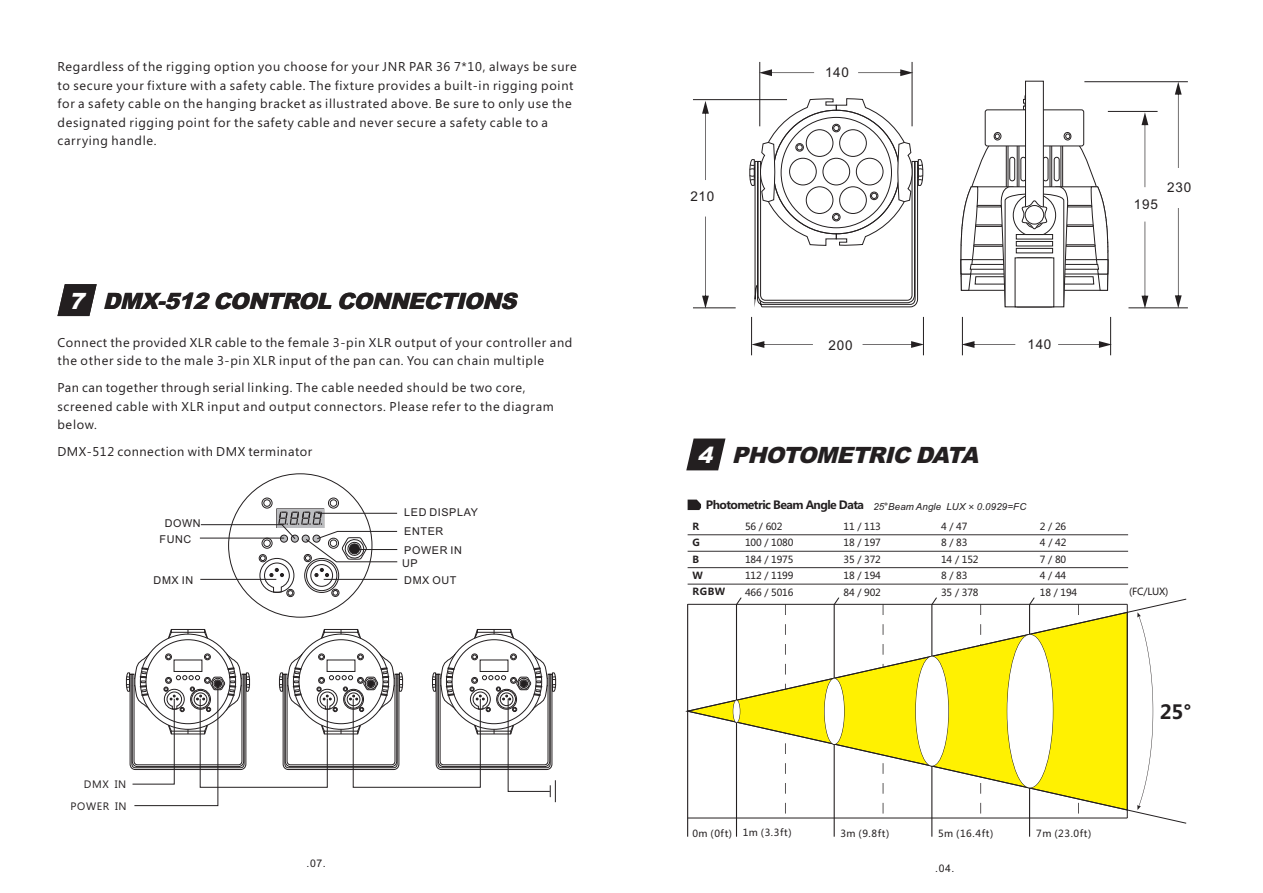
<style>
.page{position:relative;width:1263px;height:893px;background:#fff}
.page>*{position:absolute;margin:0;border:0;box-sizing:border-box;transform-origin:0 0}
.t1{font:italic 900 22.5px "Arial";color:#231f20}
.t2{font:700 19.35px "Microsoft Ya Hei";color:#231f20}
.t3{font:13.5px "Arial";letter-spacing:.055em;color:#231f20}
.t4{font:12.75px/18.5px "Segoe UI";letter-spacing:.055em;color:#231f20}
.t5{font:700 11.25px "Microsoft Ya Hei";letter-spacing:-.05em;color:#231f20}
.t6{font:10.8px/19.6px "Arial";letter-spacing:.055em;color:#231f20}
.t7{font:10.8px "Segoe UI";letter-spacing:.055em;color:#231f20}
.t8{font:10.5px "Arial";color:#231f20}
.t9{font:9.75px/16.5px "Microsoft Ya Hei";letter-spacing:-.02em;color:#231f20}
.t10{font:9.75px "Microsoft Ya Hei";letter-spacing:.06em;color:#231f20}
.t11{font:700 9.75px/16.5px "Microsoft Ya Hei";color:#231f20}
.s1{color:#fff}
.s2{font-family:"Arial";font-weight:400;font-style:italic;font-size:9.75px}
.s3{font-weight:400;font-size:9.75px}
</style>
<div class="page">
<hr style="left:1108px;top:111px;width:49px;height:1px;background:#231f20">
<hr style="left:1128px;top:308px;width:60px;height:1px;background:#231f20">
<svg style="left:1141px;top:112px;width:7px;height:75px"></svg>
<svg style="left:1141px;top:222px;width:7px;height:87px"></svg>
<hr style="left:1084px;top:81px;width:104px;height:1px;background:#231f20">
<svg style="left:1175px;top:82px;width:7px;height:86px"></svg>
<svg style="left:1175px;top:208px;width:7px;height:100px"></svg>
<hr style="left:693px;top:99px;width:94px;height:1px;background:#231f20">
<hr style="left:693px;top:308px;width:43px;height:1px;background:#231f20">
<svg style="left:702px;top:101px;width:7px;height:79px"></svg>
<svg style="left:702px;top:217px;width:7px;height:92px"></svg>
<hr style="left:759px;top:62px;width:1px;height:64px;background:#231f20">
<hr style="left:912px;top:62px;width:1px;height:64px;background:#231f20">
<svg style="left:858px;top:69px;width:55px;height:7px"></svg>
<svg style="left:759px;top:69px;width:55px;height:7px"></svg>
<svg style="left:688px;top:500px;width:13px;height:10px"></svg>
<svg style="left:736px;top:597px;width:6px;height:240px"></svg>
<svg style="left:931px;top:597px;width:6px;height:240px"></svg>
<hr style="left:687px;top:604px;width:1px;height:233px;background:#231f20">
<svg style="left:834px;top:597px;width:5px;height:240px"></svg>
<svg style="left:686px;top:599px;width:501px;height:225px"></svg>
<hr style="left:1127px;top:604px;width:1px;height:214px;background:#231f20">
<div style="left:824px;top:678px;width:20px;height:66px;border:1px solid #231f20;border-radius:50%"></div>
<div style="left:825px;top:679px;width:19px;height:65px;background:#fff;border-radius:50%"></div>
<div style="left:733px;top:700px;width:7px;height:23px;border:1px solid #231f20;border-radius:50%"></div>
<div style="left:733px;top:700px;width:7px;height:22px;background:#fff;border-radius:50%"></div>
<hr style="left:688px;top:534px;width:440px;height:1px;background:#231f20">
<hr style="left:688px;top:551px;width:440px;height:1px;background:#231f20">
<hr style="left:688px;top:567px;width:440px;height:1px;background:#231f20">
<hr style="left:688px;top:584px;width:440px;height:1px;background:#231f20">
<svg style="left:1137px;top:612px;width:16px;height:198px"></svg>
<div style="left:915px;top:656px;width:34px;height:110px;border:1px solid #231f20;border-radius:50%"></div>
<div style="left:916px;top:657px;width:32px;height:109px;background:#fff;border-radius:50%"></div>
<svg style="left:749px;top:98px;width:175px;height:209px"></svg>
<hr style="left:923px;top:317px;width:1px;height:38px;background:#231f20">
<svg style="left:862px;top:341px;width:61px;height:7px"></svg>
<svg style="left:752px;top:341px;width:61px;height:7px"></svg>
<hr style="left:751px;top:317px;width:1px;height:38px;background:#231f20">
<svg style="left:959px;top:81px;width:153px;height:756px"></svg>
<hr style="left:962px;top:317px;width:1px;height:38px;background:#231f20">
<svg style="left:686px;top:438px;width:39px;height:32px"></svg>
<svg style="left:57px;top:284px;width:40px;height:32px"></svg>
<svg style="left:167px;top:629px;width:42px;height:10px"></svg>
<svg style="left:140px;top:634px;width:96px;height:96px"></svg>
<svg style="left:320px;top:629px;width:42px;height:10px"></svg>
<svg style="left:293px;top:634px;width:96px;height:96px"></svg>
<svg style="left:279px;top:653px;width:124px;height:117px"></svg>
<svg style="left:473px;top:629px;width:42px;height:10px"></svg>
<svg style="left:446px;top:634px;width:96px;height:96px"></svg>
<svg style="left:126px;top:653px;width:124px;height:153px"></svg>
<div style="left:200px;top:698px;width:128px;height:90px;border:1px solid #231f20"></div>
<div style="left:353px;top:698px;width:128px;height:90px;border:1px solid #231f20"></div>
<svg style="left:432px;top:653px;width:124px;height:149px"></svg>
<div style="left:286px;top:589px;width:8px;height:8px;border:1px solid #231f20;border-radius:50%"></div>
<div style="left:331px;top:589px;width:8px;height:8px;border:1px solid #231f20;border-radius:50%"></div>
<div style="left:328px;top:498px;width:11px;height:10px;border:1px solid #231f20;border-radius:50%"></div>
<div style="left:330px;top:499px;width:7px;height:8px;border:1px solid #231f20;border-radius:50%"></div>
<div style="left:262px;top:498px;width:10px;height:10px;border:1px solid #231f20;border-radius:50%"></div>
<div style="left:263px;top:499px;width:8px;height:8px;border:1px solid #231f20;border-radius:50%"></div>
<svg style="left:200px;top:508px;width:198px;height:88px"></svg>
<hr style="left:318px;top:513px;width:79px;height:1px;background:#231f20">
<p class="t4" style="left:57px;top:59px;width:521px">Regardless of the rigging option you choose for your JNR PAR 36 7*10, always be sure to secure your fixture with a safety cable. The fixture provides a built-in rigging point for a safety cable on the hanging bracket as illustrated above. Be sure to only use the designated rigging point for the safety cable and never secure a safety cable to a carrying handle.</p>
<h1 class="t1" style="left:68px;top:292px;width:454px"><span class="s1">7</span> DMX-512 CONTROL CONNECTIONS</h1>
<p class="t4" style="left:57px;top:334px;width:516px">Connect the provided XLR cable to the female 3-pin XLR output of your controller and the other side to the male 3-pin XLR input of the pan can. You can chain multiple</p>
<p class="t4" style="left:57px;top:380px;width:498px">Pan can together through serial linking. The cable needed should be two core, screened cable with XLR input and output connectors. Please refer to the diagram below.</p>
<p class="t4" style="left:57px;top:444px;width:256px">DMX-512 connection with DMX terminator</p>
<p class="t6" style="left:165px;top:515px;width:37px">DOWN</p>
<p class="t6" style="left:160px;top:530px;width:33px">FUNC</p>
<p class="t6" style="left:404px;top:504px;width:75px">LED DISPLAY</p>
<p class="t6" style="left:404px;top:522px;width:59px">ENTER<br>POWER IN</p>
<p class="t6" style="left:402px;top:554px;width:17px">UP</p>
<p class="t6" style="left:154px;top:571px;width:41px">DMX IN</p>
<p class="t6" style="left:404px;top:571px;width:54px">DMX OUT</p>
<p class="t7" style="left:84px;top:780px;width:44px">DMX IN</p>
<p class="t7" style="left:71px;top:802px;width:58px">POWER IN</p>
<p class="t8" style="left:307px;top:860px;width:21px">.07.</p>
<p class="t3" style="left:690px;top:191px;width:26px">210</p>
<p class="t3" style="left:825px;top:67px;width:26px">140</p>
<p class="t3" style="left:1134px;top:199px;width:26px">195</p>
<p class="t3" style="left:1167px;top:182px;width:26px">230</p>
<p class="t3" style="left:828px;top:340px;width:26px">200</p>
<p class="t3" style="left:1027px;top:339px;width:26px">140</p>
<h1 class="t1" style="left:697px;top:447px;width:282px"><span class="s1">4</span> PHOTOMETRIC DATA</h1>
<p class="t5" style="left:706px;top:500px;width:322px">Photometric Beam Angle Data <span class="s2">25</span><span class="s3">°</span><span class="s2">Beam Angle LUX</span> <span class="s3">×</span> <span class="s2">0.0929=FC</span></p>
<p class="t9" style="left:745px;top:519px;width:39px">56 / 602</p>
<p class="t9" style="left:843px;top:519px;width:39px">11 / 113</p>
<p class="t9" style="left:1040px;top:519px;width:28px">2 / 26</p>
<p class="t11" style="left:692px;top:519px;width:34px">R<br>G<br>B<br>W<br>RGBW</p>
<p class="t9" style="left:941px;top:519px;width:39px">4 / 47<br>8 / 83<br>14 / 152<br>8 / 83<br>35 / 378</p>
<p class="t9" style="left:745px;top:535px;width:50px">100 / 1080</p>
<p class="t9" style="left:843px;top:535px;width:39px">18 / 197</p>
<p class="t9" style="left:1040px;top:535px;width:28px">4 / 42</p>
<p class="t9" style="left:745px;top:552px;width:50px">184 / 1975<br>112 / 1199</p>
<p class="t9" style="left:843px;top:552px;width:39px">35 / 372<br>18 / 194</p>
<p class="t9" style="left:1040px;top:552px;width:28px">7 / 80<br>4 / 44</p>
<p class="t9" style="left:745px;top:585px;width:50px">466 / 5016</p>
<p class="t9" style="left:843px;top:585px;width:39px">84 / 902</p>
<p class="t9" style="left:1040px;top:585px;width:39px">18 / 194</p>
<p class="t9" style="left:1129px;top:584px;width:41px">(FC/LUX)</p>
<h2 class="t2" style="left:1160px;top:703px;width:33px">25°</h2>
<p class="t10" style="left:692px;top:828px;width:101px">0m (0ft) 1m (3.3ft)</p>
<p class="t9" style="left:840px;top:826px;width:50px">3m (9.8ft)</p>
<p class="t9" style="left:938px;top:826px;width:57px">5m (16.4ft)</p>
<p class="t8" style="left:935px;top:864px;width:21px">.04.</p>
<p class="t9" style="left:1036px;top:826px;width:57px">7m (23.0ft)</p>
</div>
